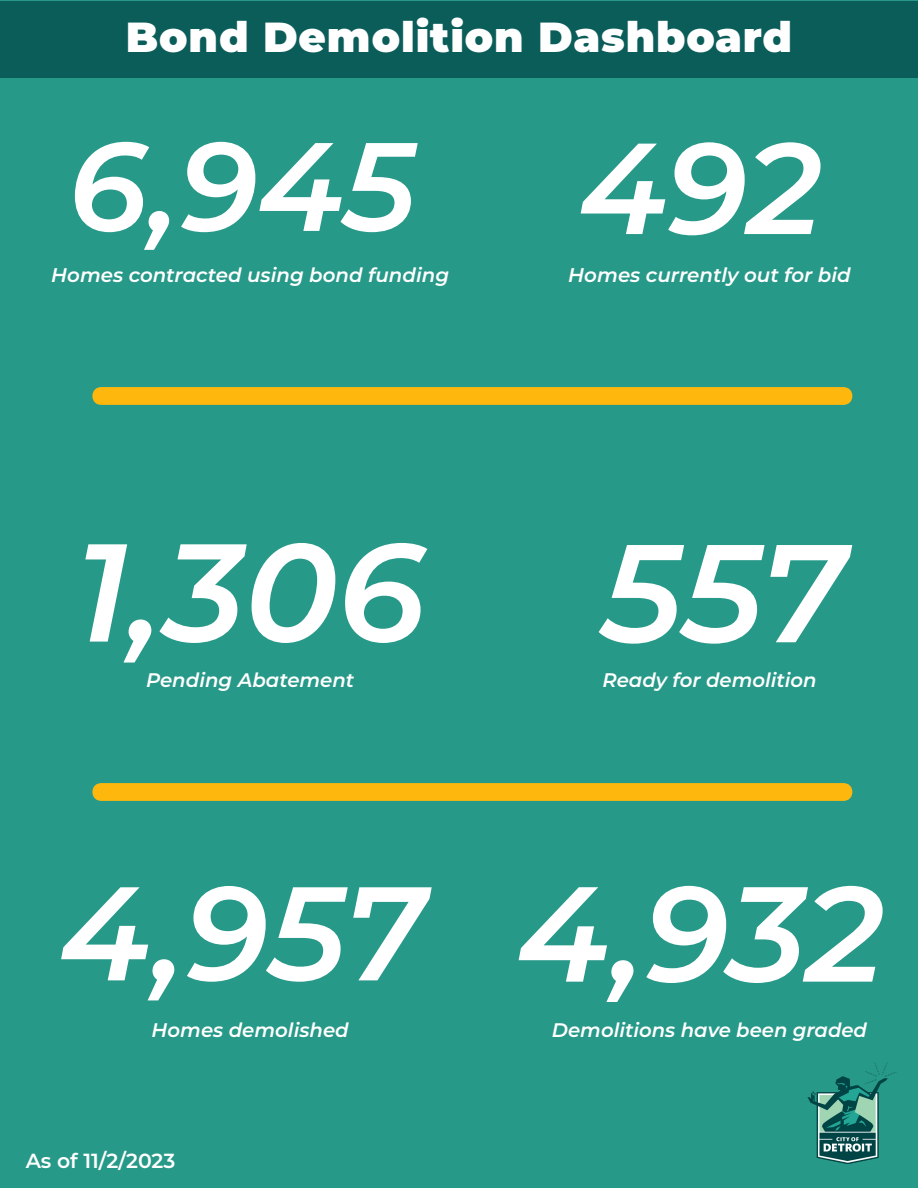
<style>
.page{position:relative;width:918px;height:1188px;background:#279989}
.page>*{position:absolute;margin:0;border:0;box-sizing:border-box;transform-origin:0 0}
.t1{font:italic 600 138.9px "Montserrat";letter-spacing:-.005em;color:#fff}
.t2{font:italic 600 133.05px "Montserrat";color:#fff}
.t3{font:italic 600 129.15px "Montserrat";color:#fff}
.t4{font:italic 600 125.55px "Montserrat";color:#fff}
.t5{font:900 42px "Montserrat";letter-spacing:.02em;color:#fff}
.t6{font:600 20.4px "Montserrat";color:#fff}
.t7{font:italic 600 19.8px "Montserrat";color:#fff}
.t8{font:italic 600 19.65px "Montserrat";color:#fff}
.s1{font-size:134.85px}
</style>
<div class="page">
<div style="left:0;top:2px;width:918px;height:76px;background:#0b5d59"></div>
<div style="left:92px;top:783px;width:760px;height:18px;background:#feb70d;border-radius:9px"></div>
<div style="left:92px;top:387px;width:760px;height:18px;background:#feb70d;border-radius:9px"></div>
<img style="left:807px;top:1062px;width:90px;height:102px">
<h3 class="t5" style="left:126px;top:6px;width:668px">Bond Demolition Dashboard</h3>
<h3 class="t4" style="left:68px;top:97px;width:349px">6,945</h3>
<p class="t7" style="left:51px;top:261px;width:399px">Homes contracted using bond funding</p>
<h1 class="t1" style="left:75px;top:494px;width:351px">1,306</h1>
<p class="t8" style="left:146px;top:666px;width:210px">Pending Abatement</p>
<h3 class="t3" style="left:579px;top:97px;width:244px">492</h3>
<p class="t7" style="left:568px;top:261px;width:284px">Homes currently out for bid</p>
<h1 class="t1" style="left:601px;top:494px;width:246px">557</h1>
<p class="t8" style="left:602px;top:666px;width:216px">Ready for demolition</p>
<h2 class="t2" style="left:59px;top:839px;width:826px">4,957 <span class="s1">4,932</span></h2>
<p class="t8" style="left:152px;top:1016px;width:199px">Homes demolished</p>
<p class="t8" style="left:552px;top:1016px;width:317px">Demolitions have been graded</p>
<p class="t6" style="left:26px;top:1146px;width:151px">As of 11/2/2023</p>
</div>
